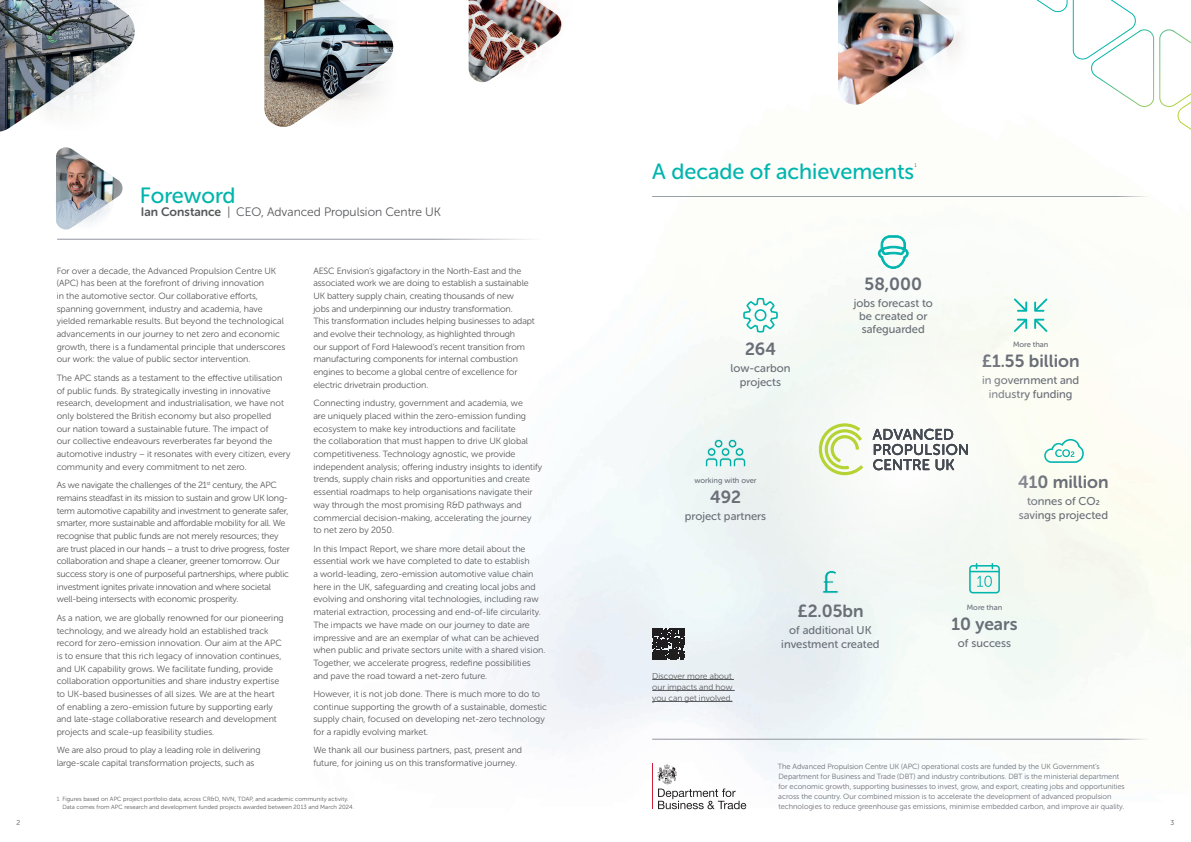
<style>
.page{position:relative;width:1191px;height:842px;background:#fff}
.page>*{position:absolute;margin:0;border:0;box-sizing:border-box;transform-origin:0 0}
.t1{font:22px "Museo Sans Rounded 500";color:#00b5ae}
.t2{font:22px "Museo Sans Rounded 500";letter-spacing:-.005em;color:#00b5ac}
.t3{font:17.5px "Museo Sans Rounded 700";color:#696e77}
.t4{font:12.2px "Museo Sans Rounded 300";color:#57585a}
.t5{font:11.3px/14.3px "Museo Sans Rounded 500";color:#696e77;text-align:center}
.t6{font:9px/12.7px "Museo Sans Rounded 300";color:#57585a}
.t7{font:9px/12.7px "Museo Sans Rounded 300";letter-spacing:-.02em;color:#57585a}
.t8{font:8.5px/11px "Museo Sans Rounded 300";color:#57585a;text-align:justify}
.t9{font:7.6px "Museo Sans Rounded 500";color:#696e77}
.t10{font:7.5px/10px "Museo Sans Rounded 300";color:#696e77}
.t11{font:7px "Museo Sans Rounded 300";color:#57585a}
.t12{font:6px/8px "Museo Sans Rounded 300";letter-spacing:.01em;color:#57585a}
.t13{font:5.2px "Museo Sans Rounded 300";color:#57585a}
.s1{font-family:"Museo Sans Rounded 700"}
.s2{color:#696e77}
</style>
<div class="page">
<img style="left:132px;top:238px;width:1059px;height:572px">
<img style="left:56px;top:149px;width:67px;height:81px">
<hr style="left:57px;top:239px;width:490px;height:1px;background:#91959d">
<hr style="left:652px;top:196px;width:504px;height:1px;background:#91959d">
<hr style="left:652px;top:739px;width:504px;height:1px;background:#91959d">
<img style="left:468px;top:0;width:94px;height:83px">
<img style="left:264px;top:0;width:130px;height:127px">
<img style="left:0;top:0;width:135px;height:132px">
<div style="left:648px;top:624px;width:41px;height:40px;background:#ebf0f5"></div>
<svg style="left:652px;top:628px;width:32px;height:32px"></svg>
<hr style="left:652px;top:679px;width:82px;height:1px;background:#57585a">
<hr style="left:652px;top:690px;width:82px;height:1px;background:#57585a">
<hr style="left:652px;top:701px;width:80px;height:1px;background:#57585a">
<img style="left:838px;top:0;width:117px;height:106px">
<svg style="left:705px;top:439px;width:16px;height:28px"></svg>
<svg style="left:1002px;top:0;width:189px;height:463px"></svg>
<svg style="left:878px;top:235px;width:30px;height:34px"></svg>
<svg style="left:743px;top:298px;width:35px;height:34px"></svg>
<div style="left:718px;top:298px;width:347px;height:348px;background:#f4f9f4;border-radius:50%"></div>
<svg style="left:818px;top:423px;width:45px;height:52px"></svg>
<svg style="left:872px;top:429px;width:95px;height:41px"></svg>
<svg style="left:822px;top:570px;width:16px;height:24px"></svg>
<svg style="left:969px;top:563px;width:31px;height:30px"></svg>
<hr style="left:652px;top:764px;width:1px;height:45px;background:#d11e39">
<svg style="left:657px;top:764px;width:89px;height:45px"></svg>
<h1 class="t2" style="left:140px;top:183px;width:97px">Foreword</h1>
<h3 class="t4" style="left:141px;top:205px;width:302px"><span class="s1">Ian Constance</span> | CEO, Advanced Propulsion Centre UK</h3>
<p class="t6" style="left:57px;top:264px;width:230px">For over a decade, the Advanced Propulsion Centre UK (APC) has been at the forefront of driving innovation<br>in the automotive sector. Our collaborative efforts, spanning government, industry and academia, have yielded remarkable results. But beyond the technological advancements in our journey to net zero and economic growth, there is a fundamental principle that underscores our work: the value of public sector intervention.</p>
<p class="t6" style="left:57px;top:371px;width:235px">The APC stands as a testament to the effective utilisation of public funds. By strategically investing in innovative research, development and industrialisation, we have not only bolstered the British economy but also propelled<br>our nation toward a sustainable future. The impact of<br>our collective endeavours reverberates far beyond the automotive industry – it resonates with every citizen, every community and every commitment to net zero.</p>
<p class="t7" style="left:57px;top:479px;width:235px">As we navigate the challenges of the 21<sup>st</sup> century, the APC remains steadfast in its mission to sustain and grow UK long&shy;term automotive capability and investment to generate safer, smarter, more sustainable and affordable mobility for all. We recognise that public funds are not merely resources; they are trust placed in our hands – a trust to drive progress, foster collaboration and shape a cleaner, greener tomorrow. Our success story is one of purposeful partnerships, where public investment ignites private innovation and where societal well-being intersects with economic prosperity.</p>
<p class="t6" style="left:57px;top:611px;width:228px">As a nation, we are globally renowned for our pioneering technology, and we already hold an established track record for zero-emission innovation. Our aim at the APC is to ensure that this rich legacy of innovation continues, and UK capability grows. We facilitate funding, provide collaboration opportunities and share industry expertise to UK-based businesses of all sizes. We are at the heart of enabling a zero-emission future by supporting early and late-stage collaborative research and development projects and scale-up feasibility studies.</p>
<p class="t6" style="left:57px;top:744px;width:205px">We are also proud to play a leading role in delivering large-scale capital transformation projects, such as</p>
<p class="t6" style="left:313px;top:264px;width:223px">AESC Envision’s gigafactory in the North-East and the associated work we are doing to establish a sustainable UK battery supply chain, creating thousands of new<br>jobs and underpinning our industry transformation.<br>This transformation includes helping businesses to adapt and evolve their technology, as highlighted through<br>our support of Ford Halewood’s recent transition from manufacturing components for internal combustion engines to become a global centre of excellence for electric drivetrain production.</p>
<p class="t6" style="left:313px;top:397px;width:230px">Connecting industry, government and academia, we<br>are uniquely placed within the zero-emission funding ecosystem to make key introductions and facilitate<br>the collaboration that must happen to drive UK global competitiveness. Technology agnostic, we provide independent analysis; offering industry insights to identify trends, supply chain risks and opportunities and create essential roadmaps to help organisations navigate their way through the most promising R&amp;D pathways and commercial decision-making, accelerating the journey<br>to net zero by 2050.</p>
<p class="t6" style="left:313px;top:542px;width:234px">In this Impact Report, we share more detail about the essential work we have completed to date to establish<br>a world-leading, zero-emission automotive value chain here in the UK, safeguarding and creating local jobs and evolving and onshoring vital technologies, including raw material extraction, processing and end-of-life circularity.<br>The impacts we have made on our journey to date are impressive and are an exemplar of what can be achieved when public and private sectors unite with a shared vision.<br>Together, we accelerate progress, redefine possibilities and pave the road toward a net-zero future.</p>
<p class="t6" style="left:313px;top:688px;width:235px">However, it is not job done. There is much more to do to continue supporting the growth of a sustainable, domestic supply chain, focused on developing net-zero technology for a rapidly evolving market.</p>
<p class="t6" style="left:313px;top:744px;width:210px">We thank all our business partners, past, present and future, for joining us on this transformative journey.</p>
<p class="t12" style="left:62px;top:795px;width:293px;text-indent:-6px"><span class="s2">1</span> Figures based on APC project portfolio data, across CR&amp;D, NVN, TDAP, and academic community activity.<br>Data comes from APC research and development funded projects awarded between 2013 and March 2024.</p>
<p class="t13" style="left:914px;top:162px;width:4px">1</p>
<h1 class="t1" style="left:652px;top:159px;width:263px">A decade of achievements</h1>
<h2 class="t3" style="left:745px;top:339px;width:33px">264</h2>
<p class="t5" style="left:730px;top:361px;width:62px">low-carbon projects</p>
<p class="t9" style="left:694px;top:477px;width:64px">working with over</p>
<h2 class="t3" style="left:710px;top:487px;width:33px">492</h2>
<p class="t5" style="left:685px;top:509px;width:83px">project partners</p>
<h2 class="t3" style="left:864px;top:275px;width:59px">58,000</h2>
<p class="t5" style="left:853px;top:296px;width:81px;line-height:13.4px">jobs forecast to be created or safeguarded</p>
<p class="t9" style="left:1013px;top:341px;width:37px">More than</p>
<h2 class="t3" style="left:981px;top:351px;width:99px">£1.55 billion</h2>
<p class="t5" style="left:982px;top:373px;width:99px">in government and industry funding</p>
<h2 class="t3" style="left:1018px;top:472px;width:92px">410 million</h2>
<p class="t5" style="left:1018px;top:494px;width:91px">tonnes of CO2 savings projected</p>
<p class="t8" style="left:652px;top:670px;width:82px">Discover more about our impacts and how you can get involved.</p>
<h2 class="t3" style="left:797px;top:601px;width:68px">£2.05bn</h2>
<p class="t5" style="left:781px;top:623px;width:100px">of additional UK investment created</p>
<p class="t9" style="left:967px;top:603px;width:37px">More than</p>
<h2 class="t3" style="left:951px;top:614px;width:67px">10 years</h2>
<p class="t5" style="left:958px;top:636px;width:55px">of success</p>
<p class="t10" style="left:777px;top:762px;width:348px">The Advanced Propulsion Centre UK (APC) operational costs are funded by the UK Government’s Department for Business and Trade (DBT) and industry contributions. DBT is the ministerial department for economic growth, supporting businesses to invest, grow, and export, creating jobs and opportunities across the country. Our combined mission is to accelerate the development of advanced propulsion technologies to reduce greenhouse gas emissions, minimise embedded carbon, and improve air quality.</p>
<p class="t11" style="left:16px;top:819px;width:5px">2</p>
<p class="t11" style="left:1170px;top:819px;width:5px">3</p>
</div>
